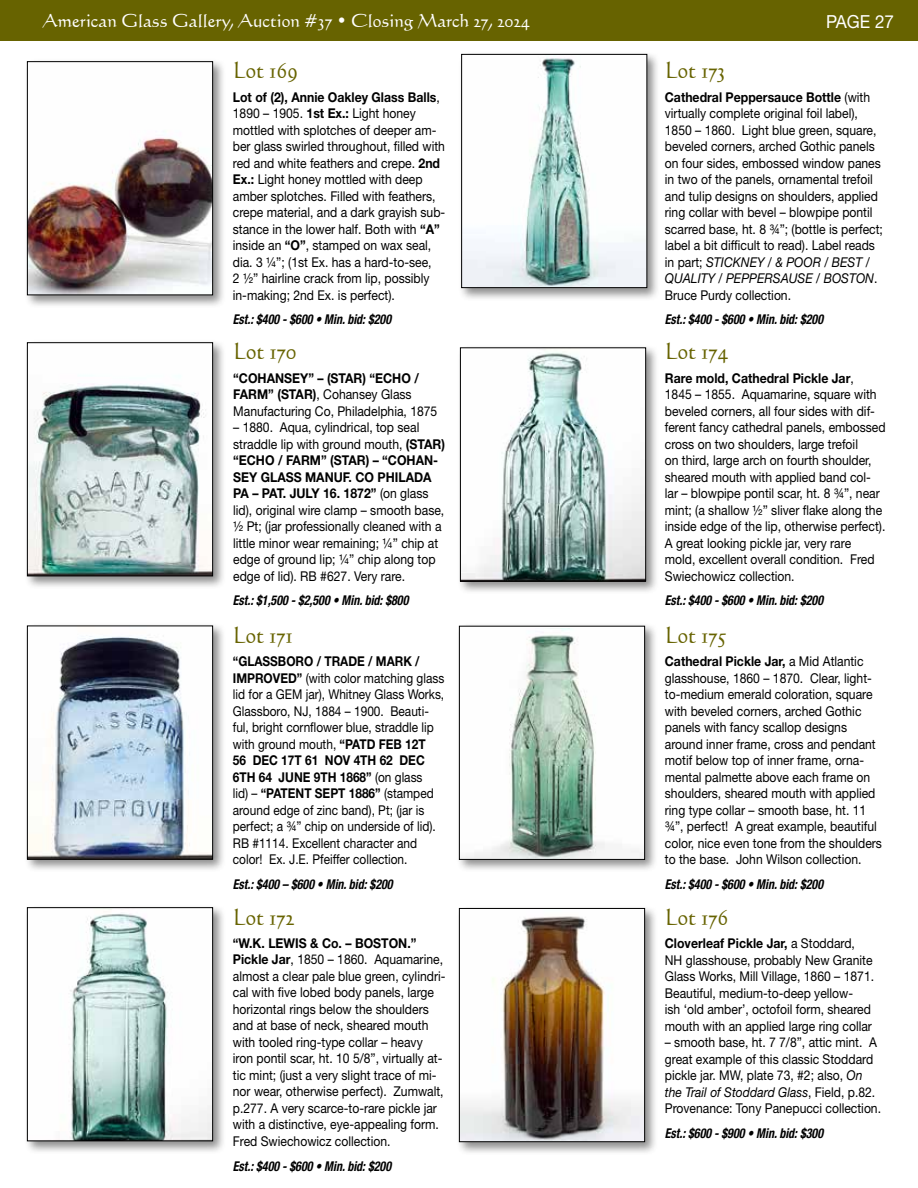
<style>
.page{position:relative;width:918px;height:1188px;background:#fff}
.page>*{position:absolute;margin:0;border:0;box-sizing:border-box;transform-origin:0 0}
.t1{font:22.5px "Calligraphic 421 BT Roman B";color:#676300;scale:.95 1}
.t2{font:18px "Calligraphic 421 BT Roman B";color:#fff}
.t3{font:18px "Helvetica Neue LT Std";color:#fff;scale:.95 1}
.t4{font:13.5px/16.5px "Helvetica Neue LT Std";color:#000;scale:.9 1}
.t5{font:13.5px/16.5px "Helvetica Neue LT Std";color:#000;scale:.88 1}
.t6{font:italic 700 condensed 13.5px "Helvetica Neue LT Std";color:#000;scale:.89 1}
.s1{font-weight:700}
.s2{font-style:italic}
</style>
<div class="page">
<div style="left:24px;top:58px;width:202px;height:251px;background:#000;opacity:.45"></div>
<img style="left:29px;top:63px;width:182px;height:230px">
<div style="left:27px;top:61px;width:186px;height:234px;border:1px solid #000"></div>
<div style="left:24px;top:904px;width:202px;height:251px;background:#000;opacity:.45"></div>
<img style="left:29px;top:909px;width:182px;height:230px">
<div style="left:27px;top:907px;width:186px;height:234px;border:1px solid #000"></div>
<div style="left:24px;top:339px;width:202px;height:251px;background:#000;opacity:.45"></div>
<img style="left:29px;top:344px;width:182px;height:230px">
<div style="left:27px;top:342px;width:186px;height:234px;border:1px solid #000"></div>
<div style="left:24px;top:622px;width:202px;height:251px;background:#000;opacity:.45"></div>
<img style="left:29px;top:628px;width:182px;height:230px">
<div style="left:27px;top:626px;width:186px;height:234px;border:1px solid #000"></div>
<div style="left:457px;top:344px;width:202px;height:251px;background:#000;opacity:.45"></div>
<img style="left:462px;top:349px;width:182px;height:230px">
<div style="left:460px;top:347px;width:186px;height:234px;border:1px solid #000"></div>
<div style="left:456px;top:623px;width:202px;height:250px;background:#000;opacity:.45"></div>
<img style="left:461px;top:628px;width:182px;height:230px">
<div style="left:459px;top:626px;width:186px;height:234px;border:1px solid #000"></div>
<div style="left:456px;top:905px;width:202px;height:250px;background:#000;opacity:.45"></div>
<img style="left:461px;top:910px;width:182px;height:230px">
<div style="left:459px;top:908px;width:186px;height:234px;border:1px solid #000"></div>
<div style="left:0;top:0;width:918px;height:40px;background:#676300"></div>
<div style="left:458px;top:51px;width:203px;height:250px;background:#000;opacity:.45"></div>
<img style="left:463px;top:56px;width:182px;height:230px">
<div style="left:461px;top:54px;width:186px;height:234px;border:1px solid #000"></div>
<h2 class="t2" style="left:43px;top:9px;width:488px">American Glass Gallery, Auction #37 • Closing March 27, 2024</h2>
<h2 class="t3" style="left:826px;top:11px;width:73px">PAGE 27</h2>
<h1 class="t1" style="left:233px;top:56px;width:70px">Lot 169</h1>
<p class="t4" style="left:233px;top:88px;width:238px"><span class="s1">Lot of (2), Annie Oakley Glass Balls</span>, 1890 – 1905. <span class="s1">1st Ex.:</span> Light honey mottled with splotches of deeper am&shy;ber glass swirled throughout, filled with red and white feathers and crepe. <span class="s1">2nd Ex.:</span> Light honey mottled with deep amber splotches. Filled with feathers, crepe material, and a dark grayish sub&shy;stance in the lower half. Both with <span class="s1">“A” </span>inside an <span class="s1">“O”</span>, stamped on wax seal, dia. 3 ¼”; (1st Ex. has a hard-to-see,<br>2 ½” hairline crack from lip, possibly in-making; 2nd Ex. is perfect).</p>
<p class="t6" style="left:233px;top:311px;width:179px">Est.: $400 - $600 • Min. bid: $200</p>
<h1 class="t1" style="left:233px;top:337px;width:68px">Lot 170</h1>
<p class="t4" style="left:233px;top:369px;width:228px"><span class="s1">“COHANSEY” – (STAR) “ECHO /<br>FARM” (STAR)</span>, Cohansey Glass<br>Manufacturing Co, Philadelphia, 1875</p>
<p class="t4" style="left:233px;top:419px;width:237px">– 1880. Aqua, cylindrical, top seal straddle lip with ground mouth, <span class="s1">(STAR) “ECHO / FARM” (STAR) – “COHAN-SEY GLASS MANUF. CO PHILADA PA – PAT. JULY 16. 1872”</span> (on glass lid), original wire clamp – smooth base, ½ Pt; (jar professionally cleaned with a little minor wear remaining; ¼” chip at edge of ground lip; ¼” chip along top edge of lid). RB #627. Very rare.</p>
<p class="t6" style="left:233px;top:592px;width:199px">Est.: $1,500 - $2,500 • Min. bid: $800</p>
<h1 class="t1" style="left:233px;top:620px;width:65px">Lot 171</h1>
<p class="t5" style="left:233px;top:653px;width:242px"><span class="s1">“GLASSBORO / TRADE / MARK / IMPROVED”</span> (with color matching glass lid for a GEM jar), Whitney Glass Works, Glassboro, NJ, 1884 – 1900. Beauti&shy;ful, bright cornflower blue, straddle lip with ground mouth, <span class="s1">“PATD FEB 12T<br>56 DEC 17T 61 NOV 4TH 62 DEC 6TH 64 JUNE 9TH 1868”</span> (on glass<br>lid) – <span class="s1">“PATENT SEPT 1886”</span> (stamped around edge of zinc band), Pt; (jar is perfect; a ¾” chip on underside of lid).<br>RB #1114. Excellent character and color! Ex. J.E. Pfeiffer collection.</p>
<p class="t6" style="left:233px;top:876px;width:181px">Est.: $400 – $600 • Min. bid: $200</p>
<h1 class="t1" style="left:233px;top:902px;width:66px">Lot 172</h1>
<p class="t4" style="left:233px;top:935px;width:238px"><span class="s1">“W.K. LEWIS &amp; Co. – BOSTON.” Pickle Jar</span>, 1850 – 1860. Aquamarine, almost a clear pale blue green, cylindri&shy;cal with five lobed body panels, large horizontal rings below the shoulders and at base of neck, sheared mouth with tooled ring-type collar – heavy iron pontil scar, ht. 10 5/8”, virtually at&shy;tic mint; (just a very slight trace of mi&shy;nor wear, otherwise perfect). Zumwalt, p.277. A very scarce-to-rare pickle jar with a distinctive, eye-appealing form.<br>Fred Swiechowicz collection.</p>
<p class="t6" style="left:233px;top:1158px;width:179px">Est.: $400 - $600 • Min. bid: $200</p>
<h1 class="t1" style="left:665px;top:56px;width:65px">Lot 173</h1>
<p class="t4" style="left:665px;top:88px;width:244px"><span class="s1">Cathedral Peppersauce Bottle</span> (with virtually complete original foil label), 1850 – 1860. Light blue green, square, beveled corners, arched Gothic panels on four sides, embossed window panes in two of the panels, ornamental trefoil and tulip designs on shoulders, applied ring collar with bevel – blowpipe pontil scarred base, ht. 8 ¾”; (bottle is perfect; label a bit difficult to read). Label reads in part; <span class="s2">STICKNEY / &amp; POOR / BEST / QUALITY / PEPPERSAUSE / BOSTON</span>.<br>Bruce Purdy collection.</p>
<p class="t6" style="left:665px;top:311px;width:179px">Est.: $400 - $600 • Min. bid: $200</p>
<h1 class="t1" style="left:665px;top:337px;width:68px">Lot 174</h1>
<p class="t4" style="left:665px;top:369px;width:247px"><span class="s1">Rare mold, Cathedral Pickle Jar</span>,<br>1845 – 1855. Aquamarine, square with beveled corners, all four sides with dif&shy;ferent fancy cathedral panels, embossed cross on two shoulders, large trefoil<br>on third, large arch on fourth shoulder, sheared mouth with applied band col&shy;lar – blowpipe pontil scar, ht. 8 ¾”, near mint; (a shallow ½” sliver flake along the inside edge of the lip, otherwise perfect).<br>A great looking pickle jar, very rare<br>mold, excellent overall condition. Fred Swiechowicz collection.</p>
<p class="t6" style="left:665px;top:592px;width:179px">Est.: $400 - $600 • Min. bid: $200</p>
<h1 class="t1" style="left:665px;top:620px;width:66px">Lot 175</h1>
<p class="t4" style="left:665px;top:653px;width:243px"><span class="s1">Cathedral Pickle Jar,</span> a Mid Atlantic glasshouse, 1860 – 1870. Clear, light&shy;to-medium emerald coloration, square with beveled corners, arched Gothic panels with fancy scallop designs around inner frame, cross and pendant motif below top of inner frame, orna&shy;mental palmette above each frame on shoulders, sheared mouth with applied ring type collar – smooth base, ht. 11 ¾”, perfect! A great example, beautiful color, nice even tone from the shoulders to the base. John Wilson collection.</p>
<p class="t6" style="left:665px;top:876px;width:179px">Est.: $400 - $600 • Min. bid: $200</p>
<h1 class="t1" style="left:665px;top:903px;width:68px">Lot 176</h1>
<p class="t4" style="left:665px;top:935px;width:234px"><span class="s1">Cloverleaf Pickle Jar,</span> a Stoddard, NH glasshouse, probably New Granite Glass Works, Mill Village, 1860 – 1871.<br>Beautiful, medium-to-deep yellow-<br>ish ‘old amber’, octofoil form, sheared mouth with an applied large ring collar</p>
<p class="t4" style="left:665px;top:1034px;width:242px">– smooth base, ht. 7 7/8”, attic mint. A great example of this classic Stoddard pickle jar. MW, plate 73, #2; also, <span class="s2">On the Trail of Stoddard Glass</span>, Field, p.82.<br>Provenance: Tony Panepucci collection.</p>
<p class="t6" style="left:665px;top:1125px;width:179px">Est.: $600 - $900 • Min. bid: $300</p>
</div>
